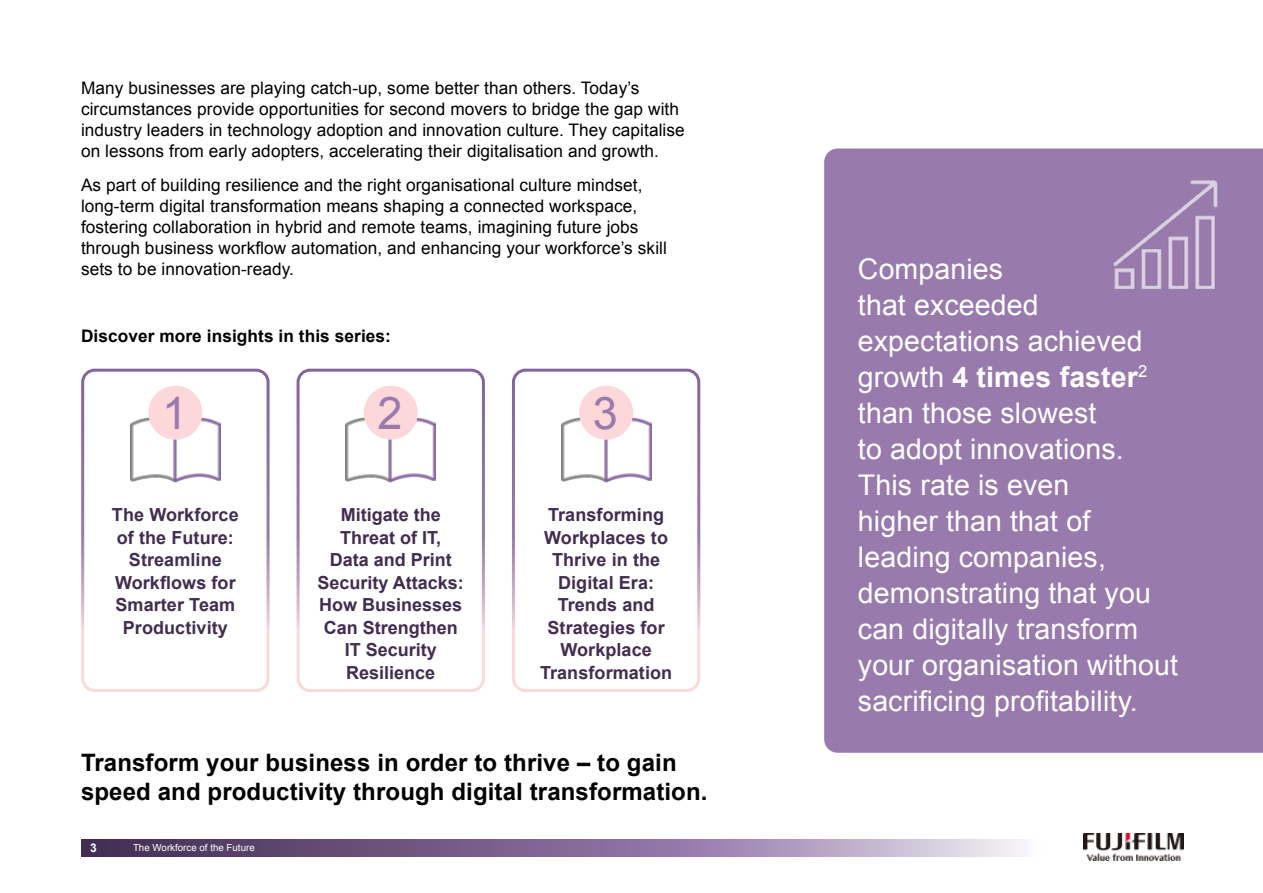
<style>
.page{position:relative;width:1263px;height:893px;background:#fff}
.page>*{position:absolute;margin:0;border:0;box-sizing:border-box;transform-origin:0 0}
.t1{font:45px "Arial";color:#987bac}
.t2{font:28.5px/36px "Arial";letter-spacing:.005em;color:#fff}
.t3{font:700 24px/28.5px "Arial";letter-spacing:.005em;color:#000}
.t4{font:700 18px/22.5px "Arial";letter-spacing:.005em;color:#432c51;text-align:center}
.Body_text{font:17.25px/21px "Arial";letter-spacing:.005em;color:#000}
.Body_text-2{font:700 17.25px "Arial";letter-spacing:.005em;color:#000}
.t5{font:700 12px "Arial";color:#fff}
.t6{font:9.75px "Arial";color:#fff}
.s1{font-weight:700}
</style>
<div class="page">
<div style="left:824px;top:149px;width:439px;height:604px;background:#987bac"></div>
<img style="left:1084px;top:834px;width:100px;height:27px">
<div style="left:81px;top:369px;width:189px;height:323px;border:3px solid #fff;border-radius:12px"></div>
<div style="left:297px;top:369px;width:188px;height:323px;border:3px solid #fff;border-radius:12px"></div>
<div style="left:512px;top:369px;width:188px;height:323px;border:3px solid #fff;border-radius:12px"></div>
<img style="left:130px;top:405px;width:90px;height:78px">
<img style="left:346px;top:405px;width:90px;height:78px">
<img style="left:561px;top:406px;width:90px;height:77px">
<div style="left:148px;top:386px;width:54px;height:54px;background:#fcd8db;border-radius:50%"></div>
<div style="left:364px;top:386px;width:54px;height:54px;background:#fcd8db;border-radius:50%"></div>
<div style="left:579px;top:386px;width:54px;height:54px;background:#fcd8db;border-radius:50%"></div>
<img style="left:1105px;top:176px;width:122px;height:117px">
<svg style="left:81px;top:839px;width:1003px;height:17px;background:#917ca0"></svg>
<p class="Body_text" style="left:81px;top:77px;width:605px">Many businesses are playing catch-up, some better than others. Today’s circumstances provide opportunities for second movers to bridge the gap with industry leaders in technology adoption and innovation culture. They capitalise on lessons from early adopters, accelerating their digitalisation and growth.</p>
<p class="Body_text" style="left:81px;top:175px;width:587px">As part of building resilience and the right organisational culture mindset, long-term digital transformation means shaping a connected workspace, fostering collaboration in hybrid and remote teams, imagining future jobs through business workflow automation, and enhancing your workforce’s skill sets to be innovation-ready.</p>
<p class="Body_text-2" style="left:81px;top:324px;width:311px">Discover more insights in this series:</p>
<p class="t1" style="left:162px;top:384px;width:27px">1</p>
<p class="t1" style="left:377px;top:384px;width:27px">2</p>
<p class="t1" style="left:593px;top:384px;width:27px">3</p>
<p class="t4" style="left:112px;top:504px;width:128px">The Workforce of the Future:<br>Streamline<br>Workflows for<br>Smarter Team<br>Productivity</p>
<p class="t4" style="left:318px;top:504px;width:148px">Mitigate the<br>Threat of IT,<br>Data and Print<br>Security Attacks:<br>How Businesses<br>Can Strengthen</p>
<p class="t4" style="left:345px;top:639px;width:94px;text-align:left">IT Security<br>Resilience</p>
<p class="t4" style="left:544px;top:504px;width:125px">Transforming<br>Workplaces to<br>Thrive in the<br>Digital Era:</p>
<p class="t4" style="left:540px;top:594px;width:134px">Trends and<br>Strategies for<br>Workplace<br>Transformation</p>
<p class="t3" style="left:81px;top:749px;width:628px">Transform your business in order to thrive – to gain speed and productivity through digital transformation.</p>
<p class="t5" style="left:90px;top:840px;width:8px">3</p>
<p class="t6" style="left:133px;top:842px;width:123px">The Workforce of the Future</p>
<p class="t2" style="left:858px;top:251px;width:147px">Companies</p>
<p class="t2" style="left:858px;top:287px;width:182px">that exceeded</p>
<p class="t2" style="left:858px;top:323px;width:322px">expectations achieved growth <span class="s1">4 times faster</span><sup>2 </sup>than those slowest<br>to adopt innovations.<br>This rate is even<br>higher than that of leading companies, demonstrating that you can digitally transform your organisation without sacrificing profitability.</p>
</div>
